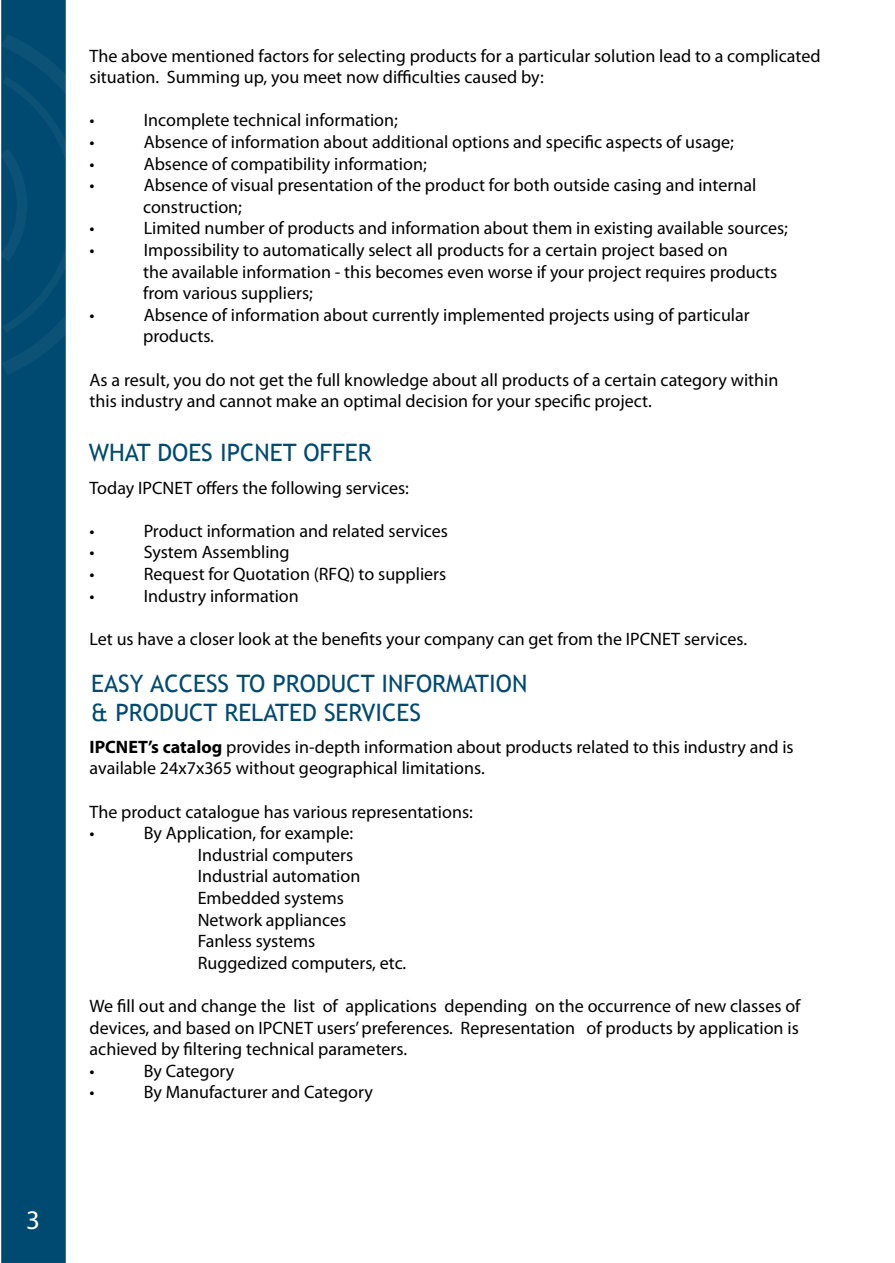
<style>
.page{position:relative;width:895px;height:1263px;background:#fff}
.page>*{position:absolute;margin:0;border:0;box-sizing:border-box;transform-origin:0 0}
.t1{font:27px "Myriad Pro";color:#fff}
.t2{font:24px/28.8px "Trebuchet MS";color:#004970}
.t3{font:18px/21.6px "Myriad Pro";color:#000}
.s1{font-weight:700}
</style>
<div class="page">
<div style="left:1px;top:0;width:65px;height:1263px;background:#004970"></div>
<svg style="left:1px;top:34px;width:65px;height:341px"></svg>
<h1 class="t1" style="left:26px;top:1205px;width:15px">3</h1>
<p class="t3" style="left:90px;top:45px;width:732px">The above mentioned factors for selecting products for a particular solution lead to a complicated situation. Summing up, you meet now difficulties caused by:</p>
<p class="t3" style="left:90px;top:110px;width:7px">•</p>
<p class="t3" style="left:144px;top:110px;width:255px">Incomplete technical information;</p>
<p class="t3" style="left:90px;top:131px;width:7px">•</p>
<p class="t3" style="left:144px;top:131px;width:591px">Absence of information about additional options and specific aspects of usage;</p>
<p class="t3" style="left:90px;top:153px;width:7px">•</p>
<p class="t3" style="left:144px;top:153px;width:284px">Absence of compatibility information;</p>
<p class="t3" style="left:90px;top:175px;width:7px">•</p>
<p class="t3" style="left:143px;top:175px;width:614px">Absence of visual presentation of the product for both outside casing and internal construction;</p>
<p class="t3" style="left:90px;top:218px;width:7px">•</p>
<p class="t3" style="left:144px;top:218px;width:645px">Limited number of products and information about them in existing available sources;</p>
<p class="t3" style="left:90px;top:239px;width:7px">•</p>
<p class="t3" style="left:143px;top:239px;width:635px">Impossibility to automatically select all products for a certain project based on<br>the available information - this becomes even worse if your project requires products from various suppliers;</p>
<p class="t3" style="left:90px;top:304px;width:7px">•</p>
<p class="t3" style="left:143px;top:304px;width:608px">Absence of information about currently implemented projects using of particular products.</p>
<p class="t3" style="left:90px;top:369px;width:690px">As a result, you do not get the full knowledge about all products of a certain category within this industry and cannot make an optimal decision for your specific project.</p>
<h2 class="t2" style="left:89px;top:439px;width:284px">WHAT DOES IPCNET OFFER</h2>
<p class="t3" style="left:90px;top:477px;width:321px">Today IPCNET offers the following services:</p>
<p class="t3" style="left:90px;top:520px;width:7px">•</p>
<p class="t3" style="left:144px;top:520px;width:306px">Product information and related services</p>
<p class="t3" style="left:90px;top:542px;width:7px">•</p>
<p class="t3" style="left:144px;top:542px;width:147px">System Assembling</p>
<p class="t3" style="left:90px;top:563px;width:7px">•</p>
<p class="t3" style="left:144px;top:563px;width:304px">Request for Quotation (RFQ) to suppliers</p>
<p class="t3" style="left:90px;top:585px;width:7px">•</p>
<p class="t3" style="left:144px;top:585px;width:156px">Industry information</p>
<p class="t3" style="left:90px;top:628px;width:658px">Let us have a closer look at the benefits your company can get from the IPCNET services.</p>
<h2 class="t2" style="left:91px;top:670px;width:437px">EASY ACCESS TO PRODUCT INFORMATION &amp; PRODUCT RELATED SERVICES</h2>
<p class="t3" style="left:90px;top:736px;width:705px"><span class="s1">IPCNET’s catalog</span> provides in-depth information about products related to this industry and is available 24x7x365 without geographical limitations.</p>
<p class="t3" style="left:90px;top:801px;width:384px">The product catalogue has various representations: •</p>
<p class="t3" style="left:198px;top:823px;width:210px;text-indent:-54px">By Application, for example:<br>Industrial computers<br>Industrial automation<br>Embedded systems<br>Network appliances<br>Fanless systems<br>Ruggedized computers, etc.</p>
<p class="t3" style="left:90px;top:995px;width:712px">We fill out and change the list of applications depending on the occurrence of new classes of devices, and based on IPCNET users’ preferences. Representation of products by application is achieved by filtering technical parameters.<br>•</p>
<p class="t3" style="left:144px;top:1060px;width:92px">By Category</p>
<p class="t3" style="left:90px;top:1082px;width:7px">•</p>
<p class="t3" style="left:144px;top:1082px;width:230px">By Manufacturer and Category</p>
</div>
